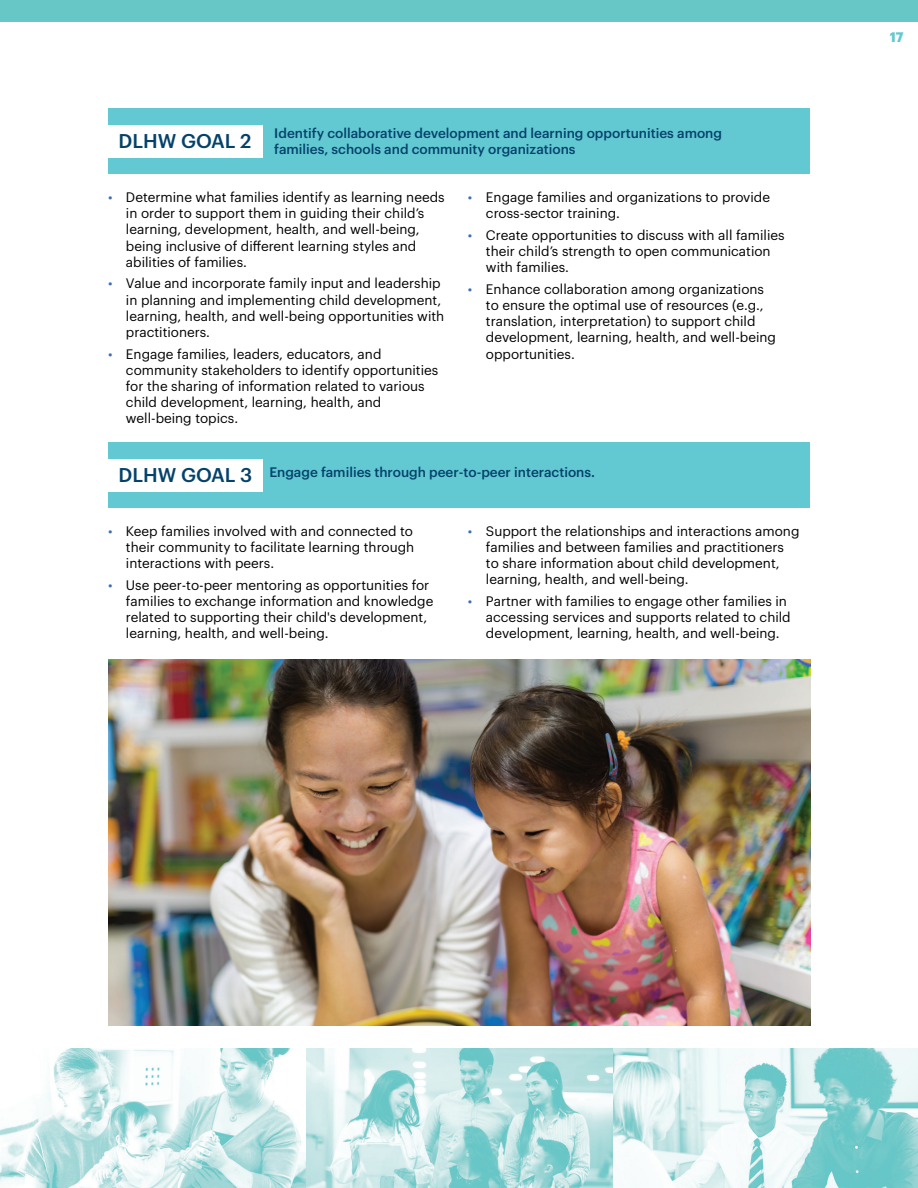
<style>
.page{position:relative;width:918px;height:1188px;background:#fff}
.page>*{position:absolute;margin:0;border:0;box-sizing:border-box;transform-origin:0 0}
.t1{font:500 19.5px "Graphik";color:#04426b}
.t2{font:13.5px/16.2px "Graphik";color:#000}
.t3{font:500 13.5px "Graphik";color:#04426b}
.t4{font:700 13.5px "Graphik";color:#62c8d1}
.s1{color:#3c6fb7}
</style>
<div class="page">
<img style="left:0;top:1049px;width:918px;height:139px">
<div style="left:0;top:0;width:918px;height:22px;background:#67c7c7"></div>
<div style="left:108px;top:442px;width:702px;height:65px;background:#62c8d1"></div>
<div style="left:108px;top:108px;width:702px;height:66px;background:#62c8d1"></div>
<div style="left:108px;top:125px;width:154px;height:33px;background:#fff"></div>
<div style="left:108px;top:459px;width:154px;height:33px;background:#fff"></div>
<img style="left:108px;top:660px;width:702px;height:366px">
<p class="t3" style="left:274px;top:122px;width:449px">Identify collaborative development and learning opportunities among</p>
<p class="t3" style="left:274px;top:139px;width:303px">families, schools and community organizations</p>
<p class="t2" style="left:126px;top:188px;width:320px;text-indent:-18px"><span class="s1">•</span> Determine what families identify as learning needs in order to support them in guiding their child’s learning, development, health, and well-being, being inclusive of different learning styles and abilities of families.</p>
<p class="t2" style="left:126px;top:274px;width:320px;text-indent:-18px"><span class="s1">•</span> Value and incorporate family input and leadership in planning and implementing child development, learning, health, and well-being opportunities with practitioners.</p>
<p class="t2" style="left:126px;top:345px;width:314px;text-indent:-18px"><span class="s1">•</span> Engage families, leaders, educators, and community stakeholders to identify opportunities for the sharing of information related to various child development, learning, health, and well-being topics.</p>
<h3 class="t1" style="left:118px;top:126px;width:135px">DLHW GOAL 2</h3>
<p class="t2" style="left:486px;top:188px;width:286px;text-indent:-18px"><span class="s1">•</span> Engage families and organizations to provide cross-sector training.</p>
<p class="t2" style="left:486px;top:226px;width:300px;text-indent:-18px"><span class="s1">•</span> Create opportunities to discuss with all families their child’s strength to open communication with families.</p>
<p class="t2" style="left:486px;top:280px;width:292px;text-indent:-18px"><span class="s1">•</span> Enhance collaboration among organizations to ensure the optimal use of resources (e.g., translation, interpretation) to support child development, learning, health, and well-being opportunities.</p>
<h3 class="t1" style="left:118px;top:460px;width:136px">DLHW GOAL 3</h3>
<p class="t3" style="left:269px;top:462px;width:327px">Engage families through peer-to-peer interactions.</p>
<p class="t2" style="left:126px;top:522px;width:290px;text-align:justify;text-indent:-18px"><span class="s1">•</span> Keep families involved with and connected to their community to facilitate learning through interactions with peers.</p>
<p class="t2" style="left:126px;top:576px;width:309px;text-indent:-18px"><span class="s1">•</span> Use peer-to-peer mentoring as opportunities for families to exchange information and knowledge related to supporting their child's development, learning, health, and well-being.</p>
<p class="t2" style="left:486px;top:522px;width:315px;text-indent:-18px"><span class="s1">•</span> Support the relationships and interactions among families and between families and practitioners to share information about child development, learning, health, and well-being.</p>
<p class="t2" style="left:486px;top:592px;width:306px;text-indent:-18px"><span class="s1">•</span> Partner with families to engage other families in accessing services and supports related to child development, learning, health, and well-being.</p>
<p class="t4" style="left:890px;top:27px;width:15px">17</p>
</div>
